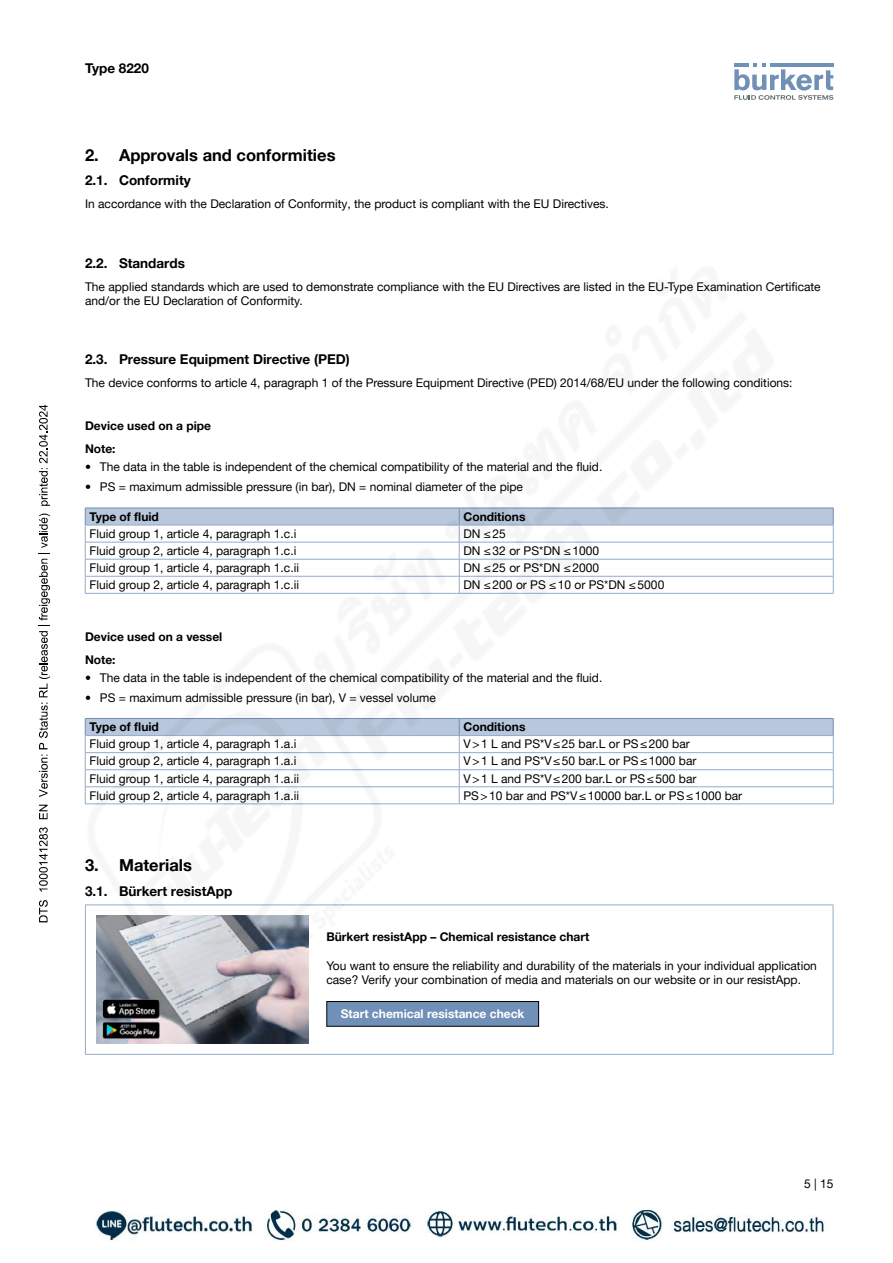
<style>
.page{position:relative;width:893px;height:1263px;background:#fff}
.page>*{position:absolute;margin:0;border:0;box-sizing:border-box;transform-origin:0 0}
.t1{font:700 16.5px "Helvetica Neue LTW1 G";color:#000}
.t2{font:700 13.5px "Helvetica Neue LTW1 G";color:#000}
.t3{font:12px/14.4px "Helvetica Neue LTW1 G";color:#000}
.t4{font:700 12px/23px "Helvetica Neue LTW1 G";color:#000}
.t5{font:700 12px "Helvetica Neue LTW1 G";color:#fff}
</style>
<div class="page">
<svg style="left:734px;top:63px;width:99px;height:37px"></svg>
<hr style="left:85px;top:905px;width:1px;height:149px;background:#94acc9">
<hr style="left:833px;top:905px;width:1px;height:149px;background:#94acc9">
<hr style="left:85px;top:1054px;width:233px;height:1px;background:#94acc9">
<hr style="left:318px;top:1054px;width:515px;height:1px;background:#94acc9">
<img style="left:96px;top:1035px;width:213px;height:8px">
<svg style="left:39px;top:900px;width:4px;height:22px"></svg>
<svg style="left:39px;top:827px;width:4px;height:64px"></svg>
<svg style="left:39px;top:805px;width:4px;height:14px"></svg>
<svg style="left:39px;top:755px;width:4px;height:42px"></svg>
<svg style="left:39px;top:513px;width:4px;height:236px"></svg>
<svg style="left:39px;top:405px;width:4px;height:101px"></svg>
<img style="left:94px;top:1210px;width:731px;height:32px">
<img style="left:43px;top:404px;width:791px;height:631px">
<p class="t2" style="left:85px;top:60px;width:65px">Type 8220</p>
<h1 class="t1" style="left:85px;top:145px;width:252px">2. Approvals and conformities</h1>
<p class="t2" style="left:85px;top:172px;width:107px">2.1. Conformity</p>
<p class="t3" style="left:85px;top:197px;width:525px">In accordance with the Declaration of Conformity, the product is compliant with the EU Directives.</p>
<p class="t2" style="left:85px;top:254px;width:101px">2.2. Standards</p>
<p class="t3" style="left:85px;top:279px;width:737px">The applied standards which are used to demonstrate compliance with the EU Directives are listed in the EU-Type Examination Certificate and/or the EU Declaration of Conformity.</p>
<p class="t2" style="left:85px;top:351px;width:266px">2.3. Pressure Equipment Directive (PED)</p>
<p class="t3" style="left:85px;top:376px;width:709px">The device conforms to article 4, paragraph 1 of the Pressure Equipment Directive (PED) 2014/68/EU under the following conditions:</p>
<p class="t4" style="left:85px;top:415px;width:127px">Device used on a pipe<br>Note:</p>
<p class="t3" style="left:85px;top:460px;width:519px">• The data in the table is independent of the chemical compatibility of the material and the fluid.</p>
<p class="t3" style="left:85px;top:480px;width:439px">• PS = maximum admissible pressure (in bar), DN = nominal diameter of the pipe</p>
<p class="t4" style="left:89px;top:505px;width:71px">Type of fluid</p>
<p class="t4" style="left:463px;top:505px;width:63px">Conditions</p>
<p class="t3" style="left:89px;top:526px;width:208px">Fluid group 1, article 4, paragraph 1.c.i</p>
<p class="t3" style="left:463px;top:526px;width:44px">DN ≤25</p>
<p class="t3" style="left:89px;top:543px;width:208px">Fluid group 2, article 4, paragraph 1.c.i</p>
<p class="t3" style="left:463px;top:543px;width:137px">DN ≤32 or PS*DN ≤1000</p>
<p class="t3" style="left:89px;top:560px;width:211px">Fluid group 1, article 4, paragraph 1.c.ii</p>
<p class="t3" style="left:463px;top:560px;width:137px">DN ≤25 or PS*DN ≤2000</p>
<p class="t3" style="left:89px;top:577px;width:211px">Fluid group 2, article 4, paragraph 1.c.ii</p>
<p class="t3" style="left:463px;top:577px;width:202px">DN ≤200 or PS ≤10 or PS*DN ≤5000</p>
<p class="t4" style="left:85px;top:625px;width:139px">Device used on a vessel<br>Note:</p>
<p class="t3" style="left:85px;top:670px;width:519px">• The data in the table is independent of the chemical compatibility of the material and the fluid.</p>
<p class="t3" style="left:85px;top:690px;width:352px">• PS = maximum admissible pressure (in bar), V = vessel volume</p>
<p class="t4" style="left:89px;top:715px;width:71px">Type of fluid</p>
<p class="t4" style="left:463px;top:715px;width:63px">Conditions</p>
<p class="t3" style="left:89px;top:737px;width:208px">Fluid group 1, article 4, paragraph 1.a.i</p>
<p class="t3" style="left:463px;top:737px;width:228px">V&gt;1 L and PS*V≤25 bar.L or PS≤200 bar</p>
<p class="t3" style="left:89px;top:754px;width:208px">Fluid group 2, article 4, paragraph 1.a.i</p>
<p class="t3" style="left:463px;top:754px;width:234px">V&gt;1 L and PS*V≤50 bar.L or PS≤1000 bar</p>
<p class="t3" style="left:89px;top:771px;width:211px">Fluid group 1, article 4, paragraph 1.a.ii</p>
<p class="t3" style="left:463px;top:771px;width:234px">V&gt;1 L and PS*V≤200 bar.L or PS≤500 bar</p>
<p class="t3" style="left:89px;top:788px;width:211px">Fluid group 2, article 4, paragraph 1.a.ii</p>
<p class="t3" style="left:463px;top:788px;width:280px">PS&gt;10 bar and PS*V≤10000 bar.L or PS≤1000 bar</p>
<h1 class="t1" style="left:85px;top:855px;width:108px">3. Materials</h1>
<p class="t2" style="left:85px;top:883px;width:149px">3.1. Bürkert resistApp</p>
<p class="t4" style="left:326px;top:925px;width:265px">Bürkert resistApp – Chemical resistance chart</p>
<p class="t3" style="left:326px;top:958px;width:492px">You want to ensure the reliability and durability of the materials in your individual application case? Verify your combination of media and materials on our website or in our resistApp.</p>
<p class="t5" style="left:341px;top:1006px;width:185px">Start chemical resistance check</p>
<p class="t3" style="left:804px;top:1176px;width:31px">5 | 15</p>
</div>
